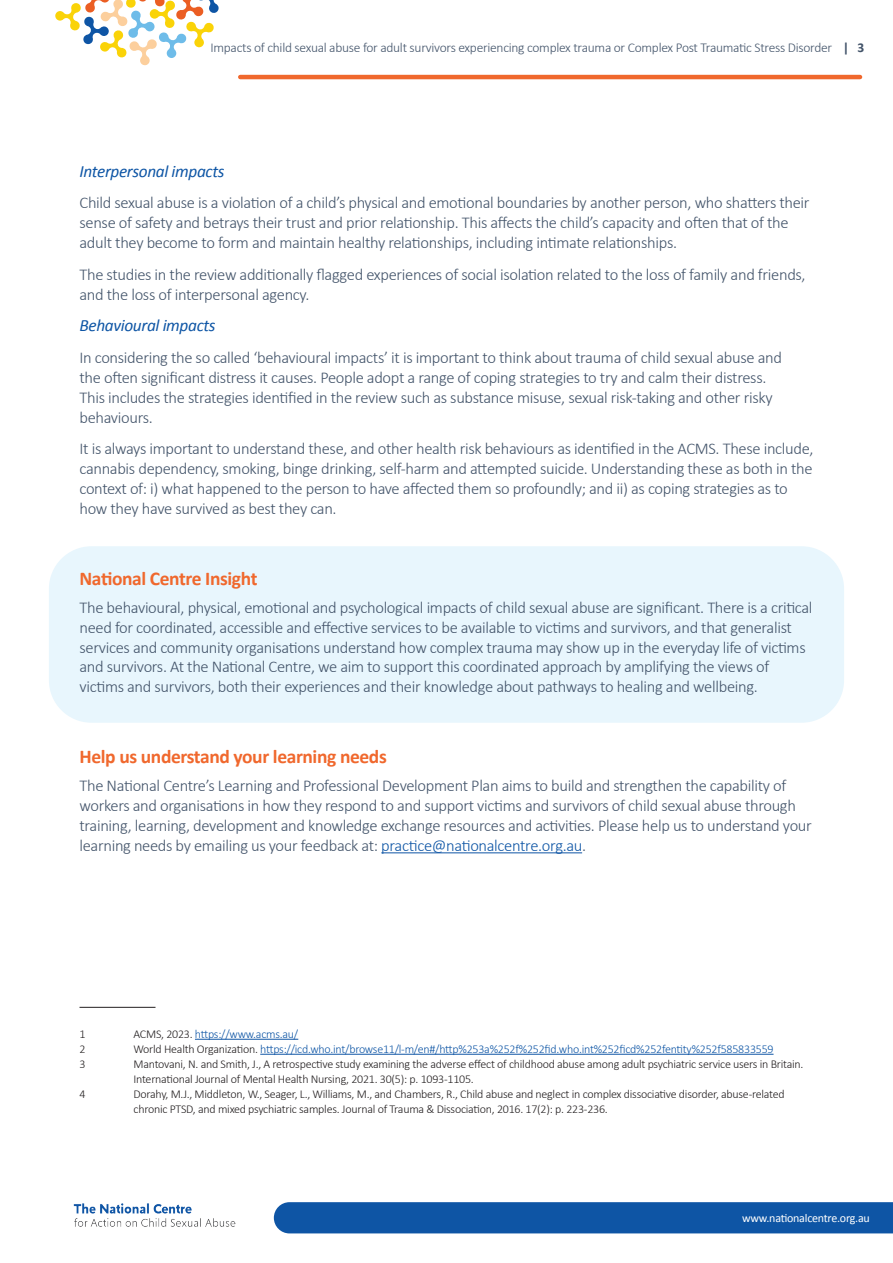
<style>
.page{position:relative;width:893px;height:1263px;background:#fff}
.page>*{position:absolute;margin:0;border:0;box-sizing:border-box;transform-origin:0 0}
.Heading_2{font:700 19.5px "Calibri";letter-spacing:-.02em;color:#f0682d}
.Head3{font:italic 17.25px "Calibri";letter-spacing:-.02em;color:#0e55a5}
.Body{font:300 16.5px/19.8px "Calibri";letter-spacing:-.02em;color:#43546a}
.t1{font:300 13.5px "Calibri";letter-spacing:-.02em;color:#43546a}
.Footnote{font:300 12px/15px "Calibri";letter-spacing:-.02em;color:#231f20}
.Footnote-2{font:300 12px "Calibri";letter-spacing:-.02em;color:#0e55a5}
.Body_Small{font:12px "Calibri";letter-spacing:-.02em;color:#fff}
.s1{font-weight:700}
.s2{color:#0e55a5}
.s3{color:#231f20}
</style>
<div class="page">
<svg style="left:55px;top:0;width:164px;height:66px"></svg>
<hr style="left:240px;top:75px;width:620px;height:4px;background:#f0682d">
<div style="left:49px;top:546px;width:795px;height:177px;background:#e8f6fd;border-radius:43px"></div>
<hr style="left:381px;top:852px;width:201px;height:1px;background:#0e55a5">
<div style="left:274px;top:1202px;width:619px;height:31px;background:#0e55a5"></div>
<img style="left:73px;top:1203px;width:163px;height:24px">
<hr style="left:195px;top:1039px;width:103px;height:1px;background:#0e55a5">
<hr style="left:260px;top:1054px;width:513px;height:1px;background:#0e55a5">
<hr style="left:80px;top:1007px;width:76px;height:1px;background:#231f20">
<p class="t1" style="left:210px;top:40px;width:655px">Impacts of child sexual abuse for adult survivors experiencing complex trauma or Complex Post Traumatic Stress Disorder <span class="s1">| 3</span></p>
<p class="Head3" style="left:80px;top:159px;width:147px">Interpersonal impacts</p>
<p class="Body" style="left:80px;top:193px;width:732px">Child sexual abuse is a violation of a child’s physical and emotional boundaries by another person, who shatters their sense of safety and betrays their trust and prior relationship. This affects the child’s capacity and often that of the adult they become to form and maintain healthy relationships, including intimate relationships.</p>
<p class="Body" style="left:80px;top:264px;width:728px">The studies in the review additionally flagged experiences of social isolation related to the loss of family and friends, and the loss of interpersonal agency.</p>
<p class="Head3" style="left:80px;top:314px;width:138px">Behavioural impacts</p>
<p class="Body" style="left:80px;top:348px;width:704px">In considering the so called ‘behavioural impacts’ it is important to think about trauma of child sexual abuse and the often significant distress it causes. People adopt a range of coping strategies to try and calm their distress.<br>This includes the strategies identified in the review such as substance misuse, sexual risk-taking and other risky behaviours.</p>
<p class="Body" style="left:80px;top:439px;width:736px">It is always important to understand these, and other health risk behaviours as identified in the ACMS. These include, cannabis dependency, smoking, binge drinking, self-harm and attempted suicide. Understanding these as both in the context of: i) what happened to the person to have affected them so profoundly; and ii) as coping strategies as to how they have survived as best they can.</p>
<p class="Heading_2" style="left:80px;top:564px;width:179px">National Centre Insight</p>
<p class="Body" style="left:80px;top:597px;width:735px">The behavioural, physical, emotional and psychological impacts of child sexual abuse are significant. There is a critical need for coordinated, accessible and effective services to be available to victims and survivors, and that generalist services and community organisations understand how complex trauma may show up in the everyday life of victims and survivors. At the National Centre, we aim to support this coordinated approach by amplifying the views of victims and survivors, both their experiences and their knowledge about pathways to healing and wellbeing.</p>
<p class="Heading_2" style="left:80px;top:743px;width:309px">Help us understand your learning needs</p>
<p class="Body" style="left:80px;top:776px;width:734px">The National Centre’s Learning and Professional Development Plan aims to build and strengthen the capability of workers and organisations in how they respond to and support victims and survivors of child sexual abuse through training, learning, development and knowledge exchange resources and activities. Please help us to understand your learning needs by emailing us your feedback at: <span class="s2">practice@nationalcentre.org.au</span>.</p>
<p class="Footnote" style="left:80px;top:1026px;width:8px">1</p>
<p class="Footnote-2" style="left:134px;top:1026px;width:166px"><span class="s3">ACMS, 2023.</span> https://www.acms.au/</p>
<p class="Footnote" style="left:80px;top:1041px;width:8px">2</p>
<p class="Footnote-2" style="left:134px;top:1041px;width:642px"><span class="s3">World Health Organization.</span> https://icd.who.int/browse11/l-m/en#/http%253a%252f%252fid.who.int%252ficd%252fentity%252f585833559</p>
<p class="Footnote" style="left:80px;top:1056px;width:8px">3</p>
<p class="Footnote" style="left:134px;top:1056px;width:671px">Mantovani, N. and Smith, J., A retrospective study examining the adverse effect of childhood abuse among adult psychiatric service users in Britain.<br>International Journal of Mental Health Nursing, 2021. 30(5): p. 1093-1105.</p>
<p class="Footnote" style="left:80px;top:1086px;width:8px">4</p>
<p class="Footnote" style="left:134px;top:1086px;width:653px">Dorahy, M.J., Middleton, W., Seager, L., Williams, M., and Chambers, R., Child abuse and neglect in complex dissociative disorder, abuse-related chronic PTSD, and mixed psychiatric samples. Journal of Trauma &amp; Dissociation, 2016. 17(2): p. 223-236.</p>
<p class="Body_Small" style="left:742px;top:1210px;width:129px">www.nationalcentre.org.au</p>
</div>
